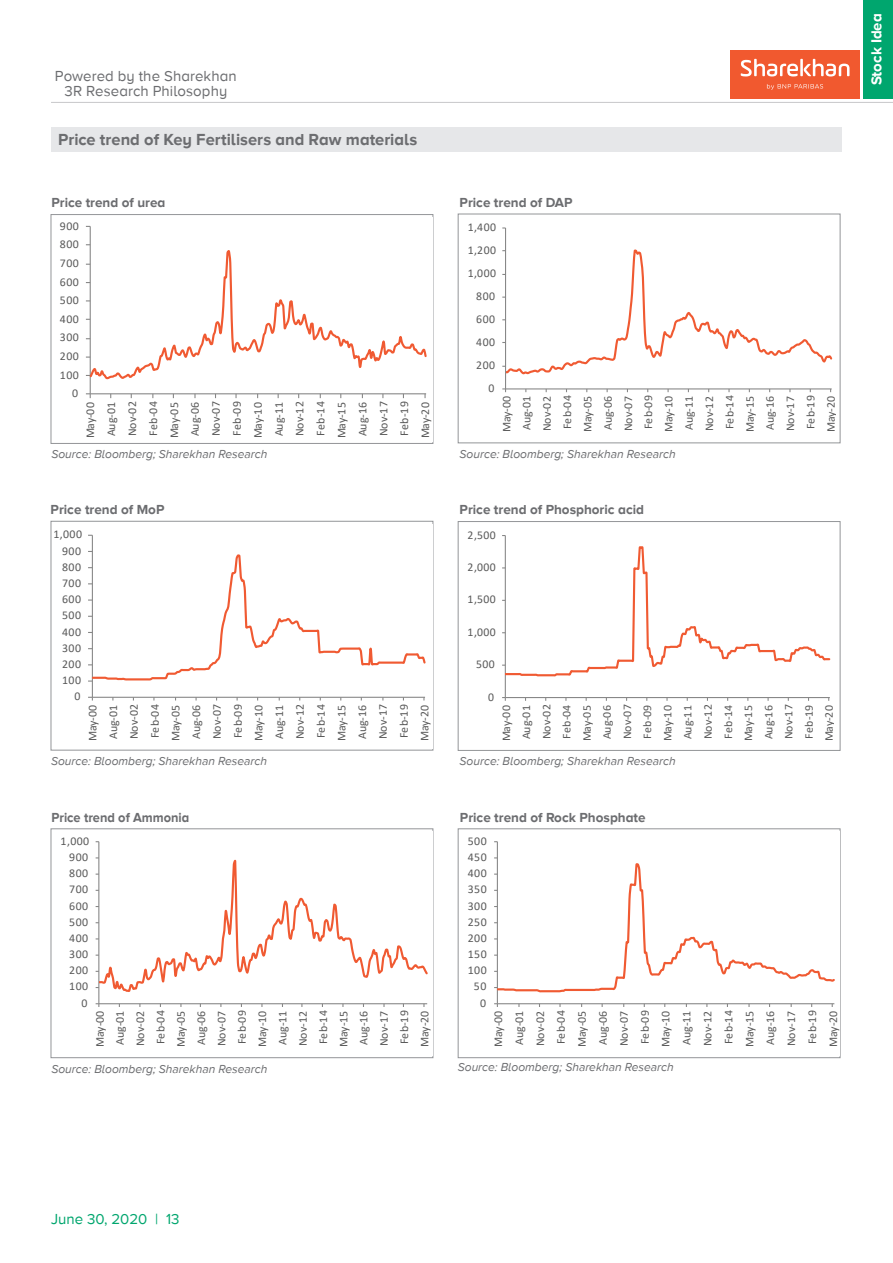
<style>
.page{position:relative;width:893px;height:1263px;background:#fff}
.page>*{position:absolute;margin:0;border:0;box-sizing:border-box;transform-origin:0 0}
.Bdy_txt_with_bullet{font:700 16.5px "Proxima Nova A";color:#6c6d70}
.t1{font:15px/15px "Proxima Nova A";letter-spacing:.005em;color:#6c6d70;text-align:center}
.t2{font:15px "Proxima Nova A";color:#00a66e}
.t3{font:700 15px "Proxima Nova A";color:#fff}
.t4{font:700 13.5px "Proxima Nova A";color:#6c6d70}
.t5{font:700 13.5px "Proxima Nova A";color:#6c6d70;scale:.95 1}
.t6{font:italic 12px "Proxima Nova A";color:#6c6d70}
.t7{font:11.85px/21px "Calibri";letter-spacing:.04em;color:#595959;text-align:justify}
.t8{font:11.7px/20.2px "Calibri";letter-spacing:.02em;color:#595959;text-align:justify}
</style>
<div class="page">
<hr style="left:51px;top:102px;width:842px;height:1px;background:#c7c8ca">
<div style="left:730px;top:50px;width:130px;height:49px;background:#f1592f"></div>
<svg style="left:741px;top:59px;width:108px;height:17px"></svg>
<svg style="left:767px;top:84px;width:56px;height:6px"></svg>
<div style="left:864px;top:0;width:29px;height:99px;background:#00a66e"></div>
<div style="left:51px;top:521px;width:382px;height:229px;background:#fff;border:1px solid #939598"></div>
<div style="left:458px;top:521px;width:382px;height:230px;border:1px solid #939598"></div>
<div style="left:458px;top:214px;width:382px;height:229px;background:#fff;border:1px solid #939598"></div>
<div style="left:52px;top:128px;width:790px;height:24px;background:#e6e7e9"></div>
<div style="left:51px;top:214px;width:382px;height:230px;border:1px solid #939598"></div>
<div style="left:51px;top:828px;width:382px;height:230px;background:#fff;border:1px solid #939598"></div>
<div style="left:458px;top:828px;width:382px;height:230px;border:1px solid #939598"></div>
<div style="left:53px;top:217px;width:379px;height:225px;background:#fff"></div>
<hr style="left:90px;top:226px;width:1px;height:168px;background:#868686">
<hr style="left:90px;top:393px;width:336px;height:1px;background:#868686">
<svg style="left:86px;top:393px;width:5px;height:5px"></svg>
<svg style="left:90px;top:232px;width:337px;height:149px"></svg>
<hr style="left:505px;top:228px;width:1px;height:161px;background:#868686">
<hr style="left:506px;top:388px;width:326px;height:1px;background:#868686">
<svg style="left:502px;top:248px;width:331px;height:128px"></svg>
<div style="left:53px;top:524px;width:379px;height:224px;background:#fff"></div>
<hr style="left:92px;top:535px;width:1px;height:162px;background:#868686">
<hr style="left:92px;top:697px;width:333px;height:1px;background:#868686">
<svg style="left:88px;top:551px;width:338px;height:131px"></svg>
<hr style="left:505px;top:535px;width:1px;height:162px;background:#868686">
<svg style="left:502px;top:697px;width:4px;height:4px"></svg>
<svg style="left:506px;top:546px;width:325px;height:153px"></svg>
<div style="left:53px;top:831px;width:379px;height:225px;background:#fff"></div>
<hr style="left:98px;top:842px;width:1px;height:162px;background:#868686">
<hr style="left:99px;top:1003px;width:328px;height:1px;background:#868686">
<svg style="left:96px;top:857px;width:332px;height:137px"></svg>
<div style="left:460px;top:831px;width:379px;height:225px;background:#fff"></div>
<hr style="left:497px;top:842px;width:1px;height:162px;background:#868686">
<hr style="left:497px;top:1003px;width:337px;height:1px;background:#868686">
<svg style="left:494px;top:857px;width:341px;height:137px"></svg>
<p class="t1" style="left:55px;top:68px;width:183px">Powered by the Sharekhan<br>3R Research Philosophy</p>
<p class="t3" style="left:868px;top:85px;width:73px;rotate:-90deg">Stock Idea</p>
<p class="Bdy_txt_with_bullet" style="left:58px;top:131px;width:360px">Price trend of Key Fertilisers and Raw materials</p>
<p class="t4" style="left:51px;top:195px;width:116px">Price trend of urea</p>
<p class="t4" style="left:460px;top:195px;width:115px">Price trend of DAP</p>
<p class="t7" style="left:60px;top:215px;width:20px">900</p>
<p class="t7" style="left:468px;top:217px;width:30px">1,400</p>
<p class="t7" style="left:60px;top:234px;width:20px">800</p>
<p class="t7" style="left:468px;top:240px;width:30px">1,200</p>
<p class="t7" style="left:60px;top:252px;width:20px">700</p>
<p class="t7" style="left:60px;top:271px;width:20px">600</p>
<p class="t7" style="left:468px;top:262px;width:30px">1,000</p>
<p class="t7" style="left:60px;top:289px;width:20px">500</p>
<p class="t7" style="left:476px;top:285px;width:20px">800</p>
<p class="t7" style="left:60px;top:308px;width:20px">400</p>
<p class="t7" style="left:476px;top:308px;width:20px">600</p>
<p class="t7" style="left:60px;top:327px;width:20px">300</p>
<p class="t7" style="left:476px;top:331px;width:20px">400</p>
<p class="t7" style="left:60px;top:345px;width:20px">200</p>
<p class="t7" style="left:60px;top:364px;width:20px">100</p>
<p class="t7" style="left:476px;top:354px;width:20px">200</p>
<p class="t7" style="left:72px;top:382px;width:8px">0</p>
<p class="t7" style="left:80px;top:438px;width:39px;rotate:-90deg">May-00<br>Aug-01<br>Nov-02<br>Feb-04<br>May-05<br>Aug-06<br>Nov-07<br>Feb-09<br>May-10<br>Aug-11<br>Nov-12<br>Feb-14<br>May-15<br>Aug-16<br>Nov-17<br>Feb-19<br>May-20</p>
<p class="t7" style="left:488px;top:377px;width:7px">0</p>
<p class="t8" style="left:496px;top:432px;width:38px;rotate:-90deg">May-00<br>Aug-01<br>Nov-02<br>Feb-04<br>May-05<br>Aug-06<br>Nov-07<br>Feb-09<br>May-10<br>Aug-11<br>Nov-12<br>Feb-14<br>May-15<br>Aug-16<br>Nov-17<br>Feb-19<br>May-20</p>
<p class="t6" style="left:51px;top:448px;width:218px">Source: Bloomberg; Sharekhan Research</p>
<p class="t6" style="left:460px;top:448px;width:218px">Source: Bloomberg; Sharekhan Research</p>
<p class="t4" style="left:51px;top:502px;width:115px">Price trend of MoP</p>
<p class="t4" style="left:460px;top:502px;width:186px">Price trend of Phosphoric acid</p>
<p class="t7" style="left:53px;top:524px;width:30px">1,000</p>
<p class="t7" style="left:468px;top:524px;width:30px">2,500</p>
<p class="t7" style="left:62px;top:540px;width:20px">900</p>
<p class="t7" style="left:62px;top:556px;width:20px">800</p>
<p class="t7" style="left:468px;top:556px;width:30px">2,000</p>
<p class="t7" style="left:62px;top:572px;width:20px">700</p>
<p class="t7" style="left:62px;top:588px;width:20px">600</p>
<p class="t7" style="left:468px;top:589px;width:30px">1,500</p>
<p class="t7" style="left:62px;top:605px;width:20px">500</p>
<p class="t7" style="left:62px;top:621px;width:20px">400</p>
<p class="t7" style="left:468px;top:621px;width:30px">1,000</p>
<p class="t7" style="left:62px;top:637px;width:20px">300</p>
<p class="t7" style="left:62px;top:653px;width:20px">200</p>
<p class="t7" style="left:476px;top:653px;width:20px">500</p>
<p class="t7" style="left:62px;top:669px;width:20px">100</p>
<p class="t7" style="left:74px;top:686px;width:8px">0</p>
<p class="t7" style="left:488px;top:686px;width:7px">0</p>
<p class="t7" style="left:82px;top:741px;width:39px;rotate:-90deg">May-00<br>Aug-01<br>Nov-02<br>Feb-04<br>May-05<br>Aug-06<br>Nov-07<br>Feb-09<br>May-10<br>Aug-11<br>Nov-12<br>Feb-14<br>May-15<br>Aug-16<br>Nov-17<br>Feb-19<br>May-20</p>
<p class="t8" style="left:496px;top:741px;width:39px;rotate:-90deg">May-00<br>Aug-01<br>Nov-02<br>Feb-04<br>May-05<br>Aug-06<br>Nov-07<br>Feb-09<br>May-10<br>Aug-11<br>Nov-12<br>Feb-14<br>May-15<br>Aug-16<br>Nov-17<br>Feb-19<br>May-20</p>
<p class="t6" style="left:51px;top:754px;width:218px">Source: Bloomberg; Sharekhan Research</p>
<p class="t6" style="left:460px;top:754px;width:218px">Source: Bloomberg; Sharekhan Research</p>
<p class="t5" style="left:51px;top:809px;width:147px">Price trend of Ammonia</p>
<p class="t4" style="left:460px;top:809px;width:187px">Price trend of Rock Phosphate</p>
<p class="t7" style="left:61px;top:830px;width:30px">1,000</p>
<p class="t7" style="left:468px;top:830px;width:20px">500</p>
<p class="t7" style="left:69px;top:846px;width:20px">900</p>
<p class="t7" style="left:468px;top:846px;width:20px">450</p>
<p class="t7" style="left:69px;top:862px;width:20px">800</p>
<p class="t7" style="left:468px;top:862px;width:20px">400</p>
<p class="t7" style="left:69px;top:878px;width:20px">700</p>
<p class="t7" style="left:468px;top:878px;width:20px">350</p>
<p class="t7" style="left:69px;top:895px;width:20px">600</p>
<p class="t7" style="left:468px;top:895px;width:20px">300</p>
<p class="t7" style="left:69px;top:911px;width:20px">500</p>
<p class="t7" style="left:468px;top:911px;width:20px">250</p>
<p class="t7" style="left:69px;top:927px;width:20px">400</p>
<p class="t7" style="left:468px;top:927px;width:20px">200</p>
<p class="t7" style="left:69px;top:943px;width:20px">300</p>
<p class="t7" style="left:468px;top:943px;width:20px">150</p>
<p class="t7" style="left:69px;top:959px;width:20px">200</p>
<p class="t7" style="left:468px;top:959px;width:20px">100</p>
<p class="t7" style="left:69px;top:976px;width:20px">100</p>
<p class="t7" style="left:474px;top:976px;width:14px">50</p>
<p class="t7" style="left:82px;top:992px;width:8px">0</p>
<p class="t7" style="left:480px;top:992px;width:8px">0</p>
<p class="t7" style="left:89px;top:1047px;width:38px;line-height:20.2px;rotate:-90deg">May-00<br>Aug-01<br>Nov-02<br>Feb-04<br>May-05<br>Aug-06<br>Nov-07<br>Feb-09<br>May-10<br>Aug-11<br>Nov-12<br>Feb-14<br>May-15<br>Aug-16<br>Nov-17<br>Feb-19<br>May-20</p>
<p class="t7" style="left:487px;top:1047px;width:38px;rotate:-90deg">May-00<br>Aug-01<br>Nov-02<br>Feb-04<br>May-05<br>Aug-06<br>Nov-07<br>Feb-09<br>May-10<br>Aug-11<br>Nov-12<br>Feb-14<br>May-15<br>Aug-16<br>Nov-17<br>Feb-19<br>May-20</p>
<p class="t6" style="left:51px;top:1062px;width:218px">Source: Bloomberg; Sharekhan Research</p>
<p class="t6" style="left:458px;top:1060px;width:218px">Source: Bloomberg; Sharekhan Research</p>
<p class="t2" style="left:51px;top:1210px;width:130px">June 30, 2020 | 13</p>
</div>
